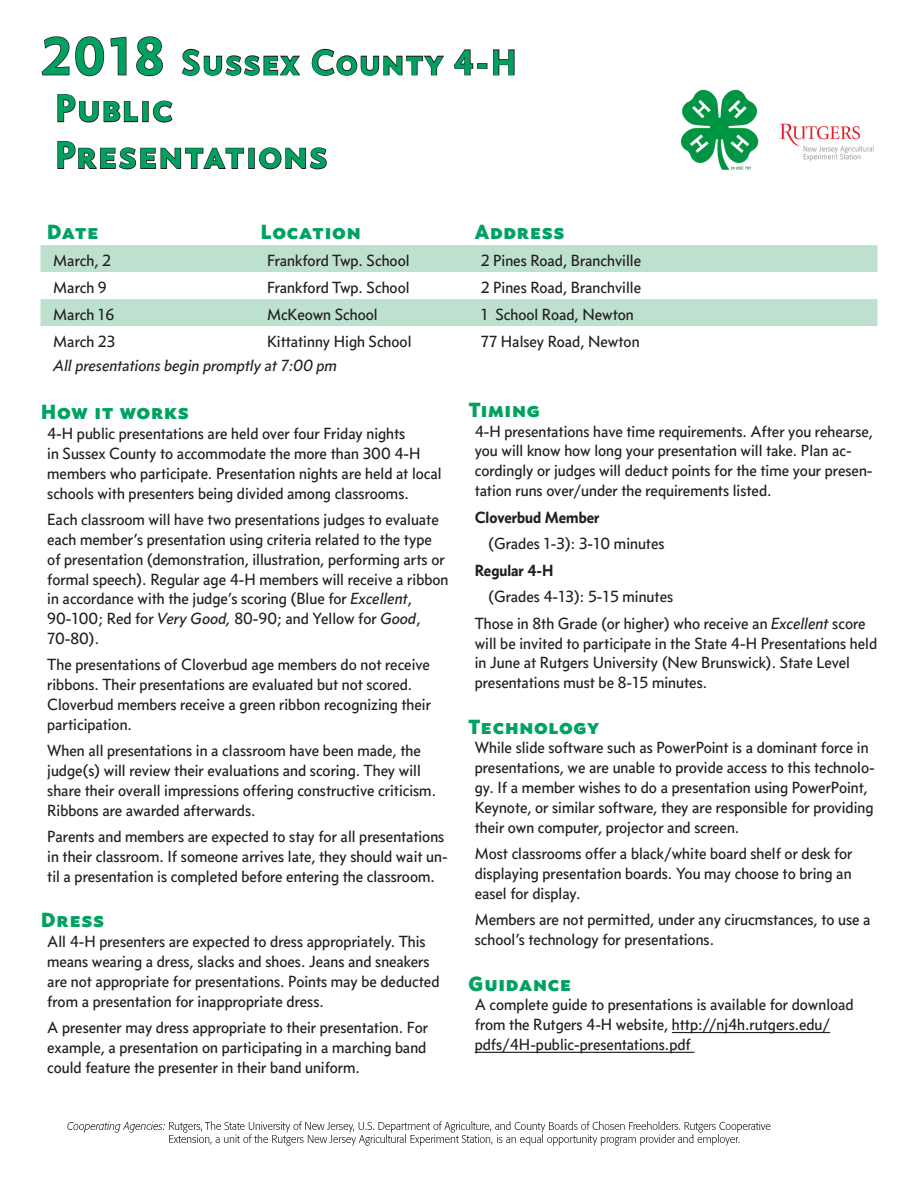
<style>
.page{position:relative;width:918px;height:1188px;background:#fff}
.page>*{position:absolute;margin:0;border:0;box-sizing:border-box;transform-origin:0 0}
.Header_1{font:39px "Concourse C6";color:#00a261}
.Header_1-2{font:36px "Concourse C6";color:#00a261}
.Header_2{font:21px "Concourse C7";color:#00a261}
.Body_Text{font:16.5px/19.8px "Concourse T4";color:#231f20}
.Body_Text-2{font:italic 16.5px "Concourse T4";color:#231f20}
.Body_Text-3{font:700 16.5px "Concourse T4";color:#231f20}
.s1{font-size:54px}
.s2{font-style:italic}
</style>
<div class="page">
<img style="left:780px;top:123px;width:94px;height:38px">
<img style="left:680px;top:89px;width:79px;height:81px">
<svg style="left:40px;top:245px;width:838px;height:81px;fill:#bde0cf"></svg>
<svg style="left:41px;top:36px;width:86px;height:41px"></svg>
<svg style="left:136px;top:36px;width:27px;height:41px"></svg>
<svg style="left:182px;top:48px;width:119px;height:28px"></svg>
<svg style="left:311px;top:48px;width:133px;height:28px"></svg>
<svg style="left:453px;top:49px;width:21px;height:27px"></svg>
<div style="left:477px;top:63px;width:10px;height:6px;border:2px solid #231f20"></div>
<svg style="left:493px;top:49px;width:22px;height:27px"></svg>
<svg style="left:57px;top:94px;width:82px;height:29px"></svg>
<div style="left:142px;top:101px;width:7px;height:21px;border:2px solid #231f20"></div>
<svg style="left:152px;top:100px;width:21px;height:23px"></svg>
<svg style="left:57px;top:141px;width:187px;height:29px"></svg>
<div style="left:248px;top:148px;width:7px;height:21px;border:2px solid #231f20"></div>
<svg style="left:259px;top:147px;width:68px;height:23px"></svg>
<img style="left:68px;top:1121px;width:703px;height:25px">
<hr style="left:672px;top:1032px;width:158px;height:1px;background:#231f20">
<hr style="left:475px;top:1052px;width:220px;height:1px;background:#231f20">
<p class="Header_1-2" style="left:40px;top:41px;width:479px"><span class="s1">2018</span> Sussex County 4-H</p>
<p class="Header_1" style="left:54px;top:84px;width:121px">Public</p>
<p class="Header_1" style="left:54px;top:131px;width:276px">Presentations</p>
<p class="Header_2" style="left:46px;top:219px;width:54px">Date</p>
<p class="Header_2" style="left:260px;top:219px;width:102px">Location</p>
<p class="Header_2" style="left:474px;top:219px;width:92px">Address</p>
<p class="Body_Text" style="left:53px;top:251px;width:59px">March, 2</p>
<p class="Body_Text" style="left:267px;top:251px;width:144px">Frankford Twp. School</p>
<p class="Body_Text" style="left:481px;top:251px;width:162px">2 Pines Road, Branchville</p>
<p class="Body_Text" style="left:53px;top:278px;width:55px">March 9</p>
<p class="Body_Text" style="left:267px;top:278px;width:144px">Frankford Twp. School</p>
<p class="Body_Text" style="left:481px;top:278px;width:162px">2 Pines Road, Branchville</p>
<p class="Body_Text" style="left:53px;top:305px;width:63px">March 16</p>
<p class="Body_Text" style="left:267px;top:305px;width:112px">McKeown School</p>
<p class="Body_Text" style="left:481px;top:305px;width:155px">1 School Road, Newton</p>
<p class="Body_Text" style="left:53px;top:332px;width:64px">March 23</p>
<p class="Body_Text" style="left:267px;top:332px;width:146px">Kittatinny High School</p>
<p class="Body_Text" style="left:481px;top:332px;width:160px">77 Halsey Road, Newton</p>
<p class="Body_Text-2" style="left:53px;top:356px;width:285px">All presentations begin promptly at 7:00 pm</p>
<p class="Header_2" style="left:40px;top:399px;width:150px">How it works</p>
<p class="Body_Text" style="left:47px;top:424px;width:396px">4-H public presentations are held over four Friday nights<br>in Sussex County to accommodate the more than 300 4-H members who participate. Presentation nights are held at local schools with presenters being divided among classrooms.</p>
<p class="Body_Text" style="left:47px;top:510px;width:403px">Each classroom will have two presentations judges to evaluate each member’s presentation using criteria related to the type of presentation (demonstration, illustration, performing arts or formal speech). Regular age 4-H members will receive a ribbon in accordance with the judge’s scoring (Blue for <span class="s2">Excellent</span>, 90-100; Red for <span class="s2">Very Good,</span> 80-90; and Yellow for <span class="s2">Good</span>, 70-80).</p>
<p class="Body_Text" style="left:47px;top:655px;width:385px">The presentations of Cloverbud age members do not receive ribbons. Their presentations are evaluated but not scored.<br>Cloverbud members receive a green ribbon recognizing their participation.</p>
<p class="Body_Text" style="left:47px;top:741px;width:390px">When all presentations in a classroom have been made, the judge(s) will review their evaluations and scoring. They will share their overall impressions offering constructive criticism.<br>Ribbons are awarded afterwards.</p>
<p class="Body_Text" style="left:47px;top:827px;width:402px">Parents and members are expected to stay for all presentations in their classroom. If someone arrives late, they should wait un&shy;til a presentation is completed before entering the classroom.</p>
<p class="Header_2" style="left:40px;top:907px;width:66px">Dress</p>
<p class="Body_Text" style="left:47px;top:932px;width:394px">All 4-H presenters are expected to dress appropriately. This means wearing a dress, slacks and shoes. Jeans and sneakers are not appropriate for presentations. Points may be deducted from a presentation for inappropriate dress.</p>
<p class="Body_Text" style="left:47px;top:1018px;width:382px;text-align:justify">A presenter may dress appropriate to their presentation. For example, a presentation on participating in a marching band could feature the presenter in their band uniform.</p>
<p class="Header_2" style="left:468px;top:397px;width:74px">Timing</p>
<p class="Body_Text" style="left:475px;top:421px;width:400px">4-H presentations have time requirements. After you rehearse, you will know how long your presentation will take. Plan ac&shy;cordingly or judges will deduct points for the time your presen&shy;tation runs over/under the requirements listed.</p>
<p class="Body_Text-3" style="left:475px;top:507px;width:126px">Cloverbud Member</p>
<p class="Body_Text" style="left:488px;top:534px;width:178px">(Grades 1-3): 3-10 minutes</p>
<p class="Body_Text-3" style="left:475px;top:560px;width:80px">Regular 4-H</p>
<p class="Body_Text" style="left:488px;top:587px;width:186px">(Grades 4-13): 5-15 minutes</p>
<p class="Body_Text" style="left:475px;top:613px;width:404px">Those in 8th Grade (or higher) who receive an <span class="s2">Excellent</span> score will be invited to participate in the State 4-H Presentations held in June at Rutgers University (New Brunswick). State Level presentations must be 8-15 minutes.</p>
<p class="Header_2" style="left:468px;top:714px;width:133px">Technology</p>
<p class="Body_Text" style="left:475px;top:738px;width:401px">While slide software such as PowerPoint is a dominant force in presentations, we are unable to provide access to this technolo&shy;gy. If a member wishes to do a presentation using PowerPoint, Keynote, or similar software, they are responsible for providing their own computer, projector and screen.</p>
<p class="Body_Text" style="left:475px;top:844px;width:379px;text-align:justify">Most classrooms offer a black/white board shelf or desk for displaying presentation boards. You may choose to bring an easel for display.</p>
<p class="Body_Text" style="left:475px;top:910px;width:397px">Members are not permitted, under any cirucmstances, to use a school’s technology for presentations.</p>
<p class="Header_2" style="left:468px;top:970px;width:105px">Guidance</p>
<p class="Body_Text" style="left:475px;top:995px;width:380px">A complete guide to presentations is available for download from the Rutgers 4-H website, http://nj4h.rutgers.edu/ pdfs/4H-public-presentations.pdf</p>
</div>
